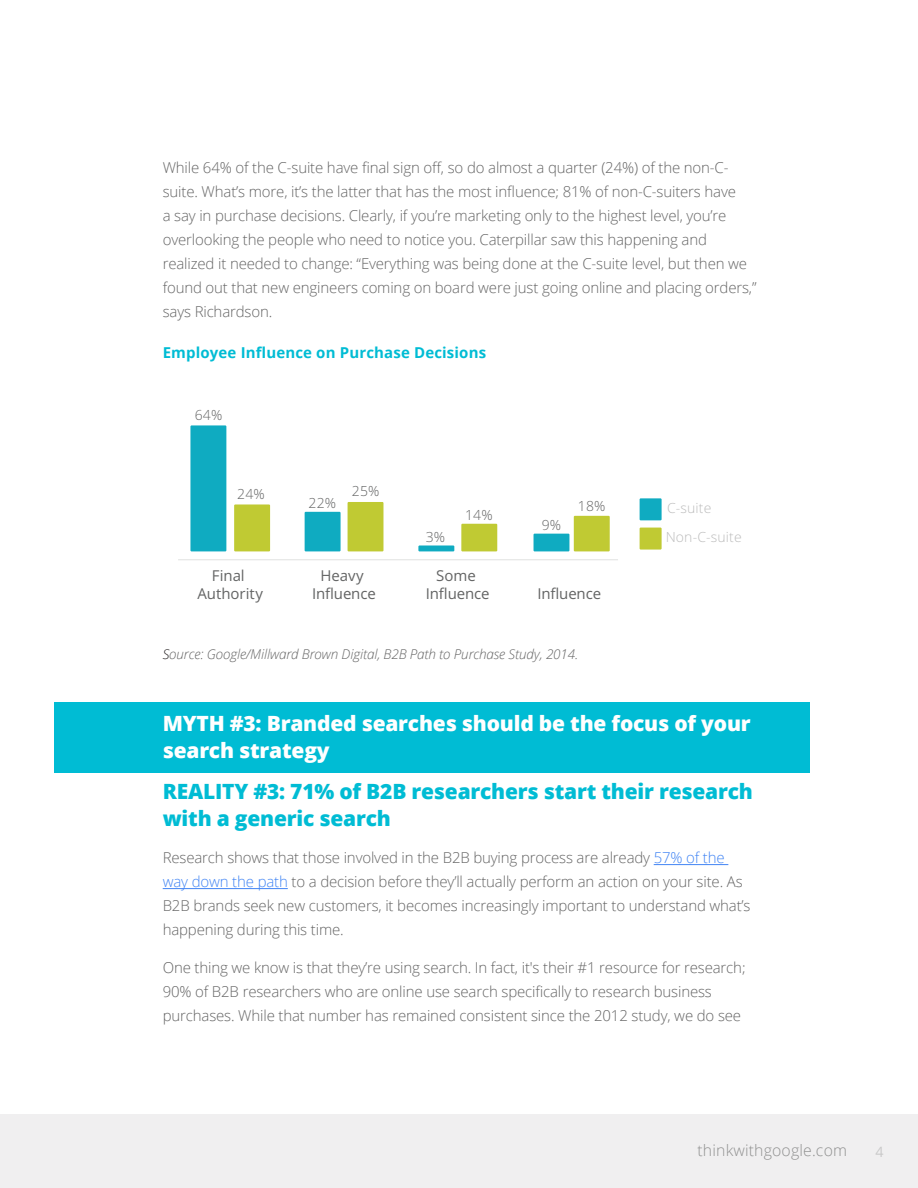
<style>
.page{position:relative;width:918px;height:1188px;background:#fff}
.page>*{position:absolute;margin:0;border:0;box-sizing:border-box;transform-origin:0 0}
.Bold_Header{font:800 21px/27px "Open Sans";letter-spacing:-.01em;color:#00bcd4}
.Bold_Header-2{font:800 21px/27px "Open Sans";letter-spacing:-.01em;color:#fff}
.t1{font:300 15.75px "Open Sans";letter-spacing:.01em;color:#666766}
.Bold_Header-3{font:300 15px/24px "Open Sans";letter-spacing:-.01em;color:#656565}
.t2{font:15px/18px "Open Sans";letter-spacing:-.01em;color:#646565;text-align:center}
.Bold_Header-4{font:700 15px "Open Sans";letter-spacing:.01em;color:#00bcd4}
.t3{font:14.25px "Open Sans";color:#c9c9c9}
.t4{font:300 13.95px "Open Sans";letter-spacing:.01em;color:#646565}
.t5{font:300 13.95px/29.2px "Open Sans";letter-spacing:.01em;color:#bcbcbc}
.Bold_Header-5{font:italic 300 13.5px "Open Sans";letter-spacing:-.01em;color:#656565}
.s1{font-weight:800;font-size:21px;color:#fff}
.s2{color:#231f20}
.s3{color:#4285f4}
</style>
<div class="page">
<div style="left:0;top:1114px;width:918px;height:74px;background:#f0eff0"></div>
<div style="left:54px;top:702px;width:756px;height:71px;background:#00bcd4"></div>
<hr style="left:654px;top:864px;width:74px;height:1px;background:#4285f4">
<hr style="left:163px;top:888px;width:125px;height:1px;background:#4285f4">
<div style="left:640px;top:498px;width:22px;height:22px;background:#0fabc1"></div>
<div style="left:640px;top:528px;width:22px;height:22px;background:#c0ca33"></div>
<hr style="left:178px;top:559px;width:440px;height:1px;background:#e0e1e0">
<div style="left:190px;top:425px;width:36px;height:126px;background:#0fabc1"></div>
<div style="left:234px;top:504px;width:36px;height:47px;background:#c0ca33"></div>
<div style="left:305px;top:512px;width:36px;height:39px;background:#0fabc1"></div>
<div style="left:348px;top:502px;width:35px;height:49px;background:#c0ca33"></div>
<div style="left:461px;top:524px;width:36px;height:27px;background:#c0ca33"></div>
<div style="left:418px;top:546px;width:36px;height:5px;background:#0fabc1"></div>
<div style="left:534px;top:534px;width:35px;height:17px;background:#0fabc1"></div>
<div style="left:574px;top:516px;width:36px;height:35px;background:#c0ca33"></div>
<p class="Bold_Header-3" style="left:163px;top:156px;width:595px">While 64% of the C-suite have final sign off, so do almost a quarter (24%) of the non-C&shy;suite. What’s more, it’s the latter that has the most influence; 81% of non-C-suiters have<br>a say in purchase decisions. Clearly, if you’re marketing only to the highest level, you’re overlooking the people who need to notice you. Caterpillar saw this happening and realized it needed to change: “Everything was being done at the C-suite level, but then we found out that new engineers coming on board were just going online and placing orders,” says Richardson.</p>
<p class="Bold_Header-4" style="left:163px;top:342px;width:338px">Employee Influence on Purchase Decisions<span class="s1">e</span></p>
<p class="t4" style="left:195px;top:405px;width:29px">64%</p>
<p class="t4" style="left:237px;top:484px;width:29px">24%</p>
<p class="t2" style="left:197px;top:566px;width:67px">Final<br>Authority</p>
<p class="t4" style="left:309px;top:493px;width:29px">22%</p>
<p class="t4" style="left:352px;top:482px;width:29px">25%</p>
<p class="t2" style="left:312px;top:566px;width:65px">Heavy<br>Influence</p>
<p class="t4" style="left:426px;top:527px;width:21px">3%</p>
<p class="t4" style="left:465px;top:506px;width:29px">14%</p>
<p class="t2" style="left:426px;top:566px;width:65px">Some<br>Influence</p>
<p class="t4" style="left:542px;top:515px;width:21px">9%</p>
<p class="t4" style="left:578px;top:496px;width:29px">18%</p>
<p class="t2" style="left:537px;top:584px;width:65px">Influence</p>
<p class="Bold_Header-5" style="left:163px;top:645px;width:417px"><span class="s2">S</span>ource: Google/Millward Brown Digital, B2B Path to Purchase Study, 2014.</p>
<p class="t5" style="left:666px;top:492px;width:77px">C-suite<br>Non-C-suite</p>
<p class="Bold_Header-2" style="left:163px;top:709px;width:590px">MYTH #3: Branded searches should be the focus of your search strategy</p>
<p class="Bold_Header" style="left:163px;top:777px;width:592px">REALITY #3: 71% of B2B researchers start their research with a generic search</p>
<p class="Bold_Header-3" style="left:163px;top:846px;width:589px">Research shows that those involved in the B2B buying process are already <span class="s3">57% of the way down the path</span> to a decision before they’ll actually perform an action on your site. As B2B brands seek new customers, it becomes increasingly important to understand what’s happening during this time.</p>
<p class="Bold_Header-3" style="left:163px;top:955px;width:584px">One thing we know is that they’re using search. In fact, it's their #1 resource for research;<br>90% of B2B researchers who are online use search specifically to research business purchases. While that number has remained consistent since the 2012 study, we do see</p>
<p class="t1" style="left:698px;top:1140px;width:151px">thinkwithgoogle.com</p>
<p class="t3" style="left:876px;top:1142px;width:10px">4</p>
</div>
